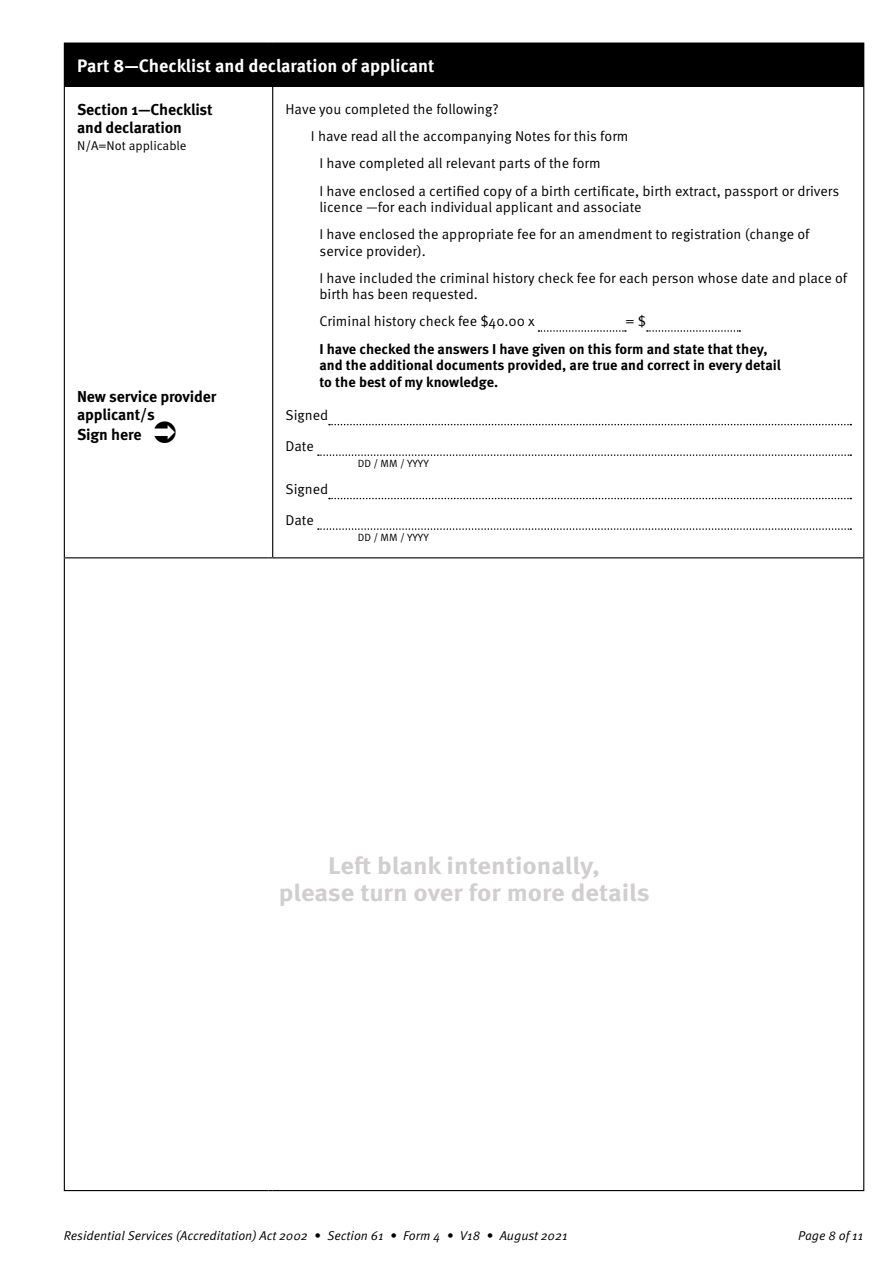
<style>
.page{position:relative;width:893px;height:1263px;background:#fff}
.page>*{position:absolute;margin:0;border:0;box-sizing:border-box;transform-origin:0 0}
.BODY__P{font:700 24px "Meta Pro";letter-spacing:-.005em;color:#d0cece;scale:1.1 1}
.left_intentionally_b{font:700 24px "Meta Pro";color:#d0cece;scale:1.1 1}
.Headings_-_white__H3{font:700 18px "Meta Pro";color:#fff}
.Headings_-_LHS__H4{font:700 15.75px/18px "Meta Pro";letter-spacing:-.01em;color:#000}
.Checklist__P{font:14.25px/16.5px "Meta Pro Norm";color:#000}
.Checklist__P-2{font:700 14.25px/16.5px "Meta Pro";color:#000}
.BODY__P-2{font:14.25px "Meta Pro Norm";color:#000}
.Body_Copy_-_leader_d{font:14.25px "Meta Pro Norm";color:#000}
.Body_copy_-_leader_d{font:14.25px "Meta Pro Norm";letter-spacing:-.005em;color:#000}
.t1{font:12.75px "Meta Pro Norm Ita";color:#000}
.Body_copy_-_LHS___P{font:12.75px "Meta Pro Norm";color:#000}
.DD_MM_YYYY__P{font:10.5px "Meta Pro Norm";color:#000}
</style>
<div class="page">
<div style="left:64px;top:43px;width:800px;height:43px;background:#000"></div>
<hr style="left:64px;top:86px;width:205px;height:1px;background:#000">
<hr style="left:64px;top:87px;width:1px;height:470px;background:#000">
<hr style="left:273px;top:86px;width:591px;height:1px;background:#000">
<hr style="left:272px;top:87px;width:1px;height:470px;background:#000">
<hr style="left:64px;top:557px;width:205px;height:1px;background:#000">
<hr style="left:64px;top:558px;width:1px;height:632px;background:#000">
<hr style="left:273px;top:557px;width:591px;height:1px;background:#000">
<hr style="left:64px;top:1190px;width:205px;height:1px;background:#000">
<hr style="left:273px;top:1190px;width:591px;height:1px;background:#000">
<hr style="left:863px;top:87px;width:1px;height:470px;background:#000">
<hr style="left:863px;top:558px;width:1px;height:632px;background:#000">
<svg style="left:538px;top:330px;width:88px;height:2px"></svg>
<svg style="left:647px;top:330px;width:93px;height:2px"></svg>
<svg style="left:329px;top:424px;width:522px;height:1px"></svg>
<svg style="left:318px;top:454px;width:533px;height:2px"></svg>
<svg style="left:329px;top:498px;width:522px;height:1px"></svg>
<svg style="left:318px;top:528px;width:533px;height:2px"></svg>
<h3 class="Headings_-_white__H3" style="left:77px;top:51px;width:359px">Part 8—Checklist and declaration of applicant</h3>
<h4 class="Headings_-_LHS__H4" style="left:77px;top:100px;width:137px">Section 1—Checklist and declaration</h4>
<p class="Body_copy_-_LHS___P" style="left:77px;top:136px;width:111px">N/A=Not applicable</p>
<p class="BODY__P-2" style="left:285px;top:98px;width:215px">Have you completed the following?</p>
<p class="BODY__P-2" style="left:311px;top:126px;width:319px">I have read all the accompanying Notes for this form</p>
<p class="Checklist__P" style="left:319px;top:154px;width:283px">I have completed all relevant parts of the form</p>
<p class="Checklist__P" style="left:319px;top:181px;width:521px">I have enclosed a certified copy of a birth certificate, birth extract, passport or drivers licence —for each individual applicant and associate</p>
<p class="Checklist__P" style="left:319px;top:225px;width:491px">I have enclosed the appropriate fee for an amendment to registration (change of service provider).</p>
<p class="Checklist__P" style="left:319px;top:269px;width:529px">I have included the criminal history check fee for each person whose date and place of birth has been requested.</p>
<p class="Checklist__P" style="left:319px;top:312px;width:217px">Criminal history check fee $40.00 x</p>
<p class="Checklist__P" style="left:626px;top:312px;width:22px">= $</p>
<p class="Checklist__P-2" style="left:319px;top:339px;width:463px">I have checked the answers I have given on this form and state that they, and the additional documents provided, are true and correct in every detail to the best of my knowledge.</p>
<p class="Body_Copy_-_leader_d" style="left:285px;top:404px;width:44px">Signed</p>
<p class="Body_copy_-_leader_d" style="left:285px;top:435px;width:30px">Date</p>
<p class="DD_MM_YYYY__P" style="left:358px;top:455px;width:73px">DD / MM / YYYY</p>
<p class="Body_Copy_-_leader_d" style="left:285px;top:478px;width:44px">Signed</p>
<p class="Body_copy_-_leader_d" style="left:285px;top:509px;width:30px">Date</p>
<p class="DD_MM_YYYY__P" style="left:358px;top:529px;width:73px">DD / MM / YYYY</p>
<h4 class="Headings_-_LHS__H4" style="left:77px;top:387px;width:141px">New service provider applicant/s</h4>
<h4 class="Headings_-_LHS__H4" style="left:77px;top:425px;width:66px">Sign here</h4>
<h6 class="left_intentionally_b" style="left:328px;top:846px;width:249px">Left blank intentionally,</h6>
<p class="BODY__P" style="left:279px;top:874px;width:339px">please turn over for more details</p>
<p class="t1" style="left:64px;top:1226px;width:505px">Residential Services (Accreditation) Act 2002 • Section 61 • Form 4 • V18 • August 2021</p>
<p class="t1" style="left:798px;top:1226px;width:67px">Page 8 of 11</p>
</div>
